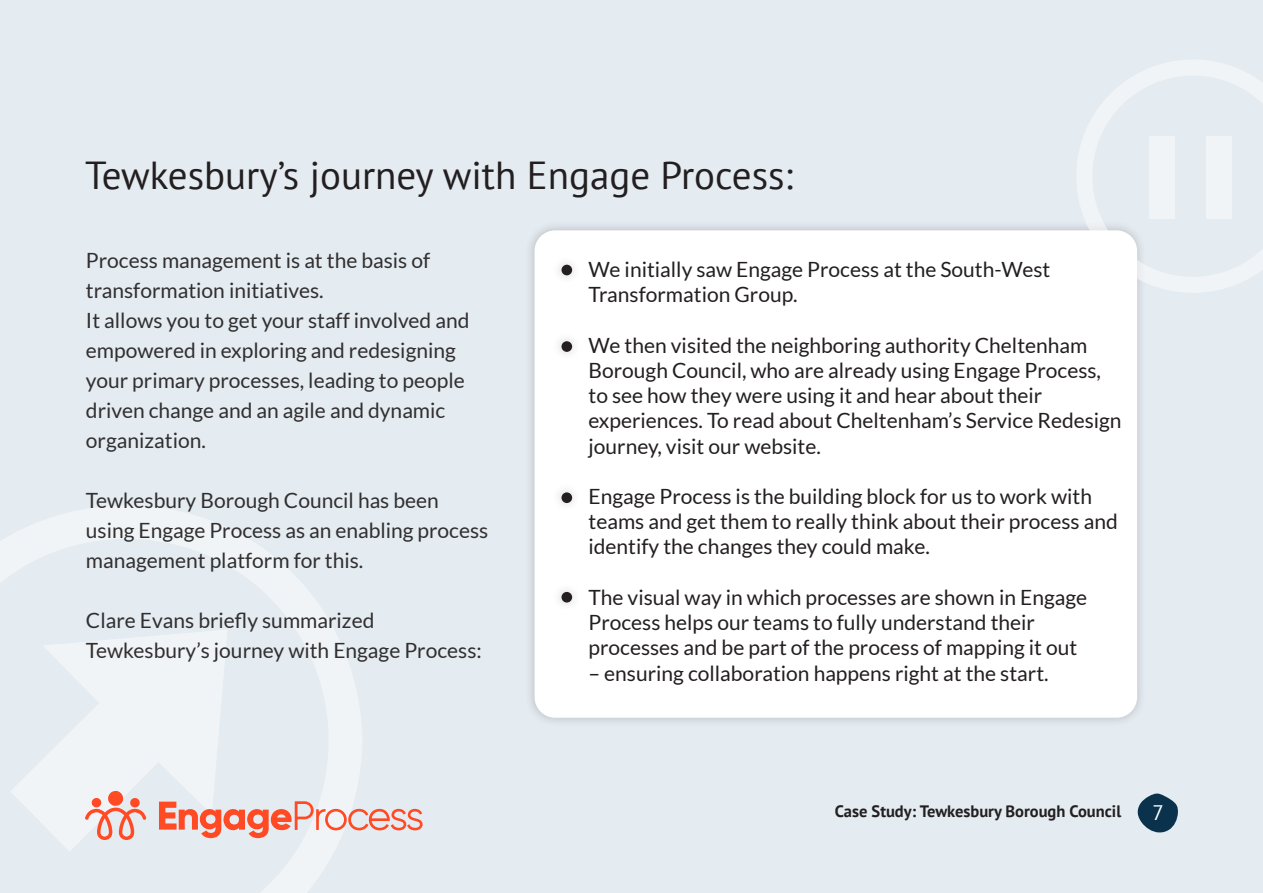
<style>
.page{position:relative;width:1263px;height:893px;background:#e4ebf1}
.page>*{position:absolute;margin:0;border:0;box-sizing:border-box;transform-origin:0 0}
.t1{font:39px "PT Sans";color:#231f20}
.t2{font:21px/25.2px "Lato";color:#231f20}
.t3{font:21px/30px "Lato";color:#312f30}
.t4{font:21px "PT Sans";color:#fff}
.t5{font:700 16.5px "PT Sans";color:#231f20}
</style>
<div class="page">
<svg style="left:0;top:506px;width:362px;height:387px"></svg>
<img style="left:103px;top:553px;width:31px;height:46px">
<img style="left:73px;top:568px;width:31px;height:16px">
<img style="left:134px;top:507px;width:15px;height:33px">
<img style="left:149px;top:506px;width:15px;height:36px">
<svg style="left:118px;top:538px;width:16px;height:1px"></svg>
<img style="left:164px;top:508px;width:16px;height:30px">
<svg style="left:10px;top:629px;width:218px;height:223px;fill:#f1f4f7"></svg>
<svg style="left:1137px;top:793px;width:41px;height:40px"></svg>
<div style="left:525px;top:221px;width:622px;height:507px;background:#312f30;opacity:.25"></div>
<div style="left:534px;top:230px;width:603px;height:488px;background:#fff;border-radius:21px"></div>
<div style="left:561px;top:265px;width:11px;height:10px;background:#231f20;border-radius:50%"></div>
<div style="left:561px;top:341px;width:11px;height:11px;background:#231f20;border-radius:50%"></div>
<div style="left:561px;top:492px;width:11px;height:11px;background:#231f20;border-radius:50%"></div>
<div style="left:561px;top:592px;width:11px;height:10px;background:#231f20;border-radius:50%"></div>
<svg style="left:159px;top:801px;width:264px;height:37px"></svg>
<svg style="left:85px;top:791px;width:61px;height:49px"></svg>
<svg style="left:1076px;top:60px;width:187px;height:233px"></svg>
<div style="left:1149px;top:136px;width:25px;height:83px;background:#f1f4f7"></div>
<div style="left:1206px;top:136px;width:25px;height:83px;background:#f1f4f7"></div>
<h1 class="t1" style="left:85px;top:150px;width:709px">Tewkesbury’s journey with Engage Process:</h1>
<p class="t3" style="left:86px;top:245px;width:385px">Process management is at the basis of transformation initiatives.<br>It allows you to get your staff involved and empowered in exploring and redesigning your primary processes, leading to people driven change and an agile and dynamic organization.</p>
<p class="t3" style="left:86px;top:485px;width:404px">Tewkesbury Borough Council has been using Engage Process as an enabling process management platform for this.</p>
<p class="t3" style="left:86px;top:605px;width:397px">Clare Evans briefly summarized<br>Tewkesbury’s journey with Engage Process:</p>
<p class="t2" style="left:588px;top:257px;width:463px">We initially saw Engage Process at the South-West<br>Transformation Group.</p>
<p class="t2" style="left:588px;top:333px;width:535px">We then visited the neighboring authority Cheltenham Borough Council, who are already using Engage Process, to see how they were using it and hear about their experiences. To read about Cheltenham’s Service Redesign journey, visit our website.</p>
<p class="t2" style="left:588px;top:484px;width:531px">Engage Process is the building block for us to work with teams and get them to really think about their process and identify the changes they could make.</p>
<p class="t2" style="left:588px;top:585px;width:500px">The visual way in which processes are shown in Engage<br>Process helps our teams to fully understand their processes and be part of the process of mapping it out</p>
<p class="t2" style="left:588px;top:660px;width:462px">– ensuring collaboration happens right at the start.</p>
<p class="t5" style="left:835px;top:800px;width:288px">Case Study: Tewkesbury Borough Council</p>
<p class="t4" style="left:1152px;top:799px;width:13px">7</p>
</div>
